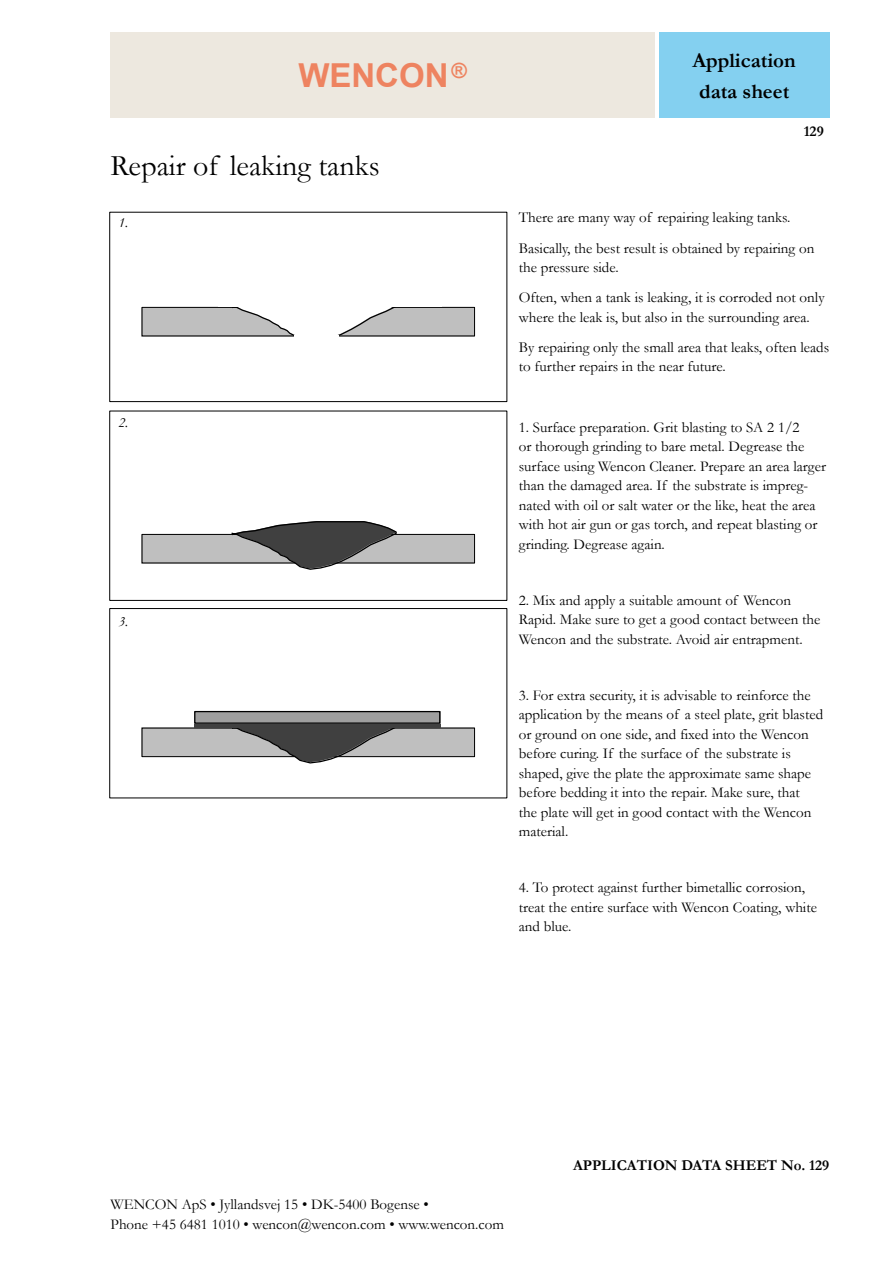
<style>
.page{position:relative;width:893px;height:1263px;background:#fff}
.page>*{position:absolute;margin:0;border:0;box-sizing:border-box;transform-origin:0 0}
.t1{font:700 33px "Arial";color:#ee8360}
.t2{font:30px "Garamond";color:#000}
.t3{font:700 21px/31.7px "Garamond";color:#000;text-align:center}
.t4{font:15px/19.5px "Garamond";color:#000}
.t5{font:700 15px "Garamond";color:#000}
.t6{font:italic 14.25px "Garamond";color:#000}
</style>
<div class="page">
<div style="left:111px;top:33px;width:544px;height:85px;background:#ede8df"></div>
<div style="left:659px;top:33px;width:170px;height:85px;background:#84d0f0"></div>
<div style="left:109px;top:212px;width:398px;height:190px;border:1px solid #000"></div>
<div style="left:109px;top:411px;width:398px;height:190px;border:1px solid #000"></div>
<div style="left:109px;top:608px;width:398px;height:190px;border:1px solid #000"></div>
<div style="left:142px;top:307px;width:333px;height:29px;background:#bfbfbf"></div>
<div style="left:142px;top:307px;width:333px;height:29px;border:1px solid #000"></div>
<svg style="left:230px;top:307px;width:168px;height:30px"></svg>
<div style="left:142px;top:534px;width:333px;height:29px;background:#bfbfbf"></div>
<div style="left:142px;top:534px;width:333px;height:29px;border:1px solid #000"></div>
<svg style="left:230px;top:521px;width:168px;height:49px"></svg>
<div style="left:294px;top:335px;width:45px;height:22px;border:1px solid #fff"></div>
<div style="left:142px;top:728px;width:333px;height:29px;background:#bfbfbf"></div>
<div style="left:142px;top:728px;width:333px;height:29px;border:1px solid #000"></div>
<svg style="left:230px;top:728px;width:168px;height:36px"></svg>
<div style="left:194px;top:715px;width:246px;height:13px;background:#404040"></div>
<div style="left:194px;top:711px;width:246px;height:13px;background:#9f9f9f"></div>
<div style="left:194px;top:711px;width:246px;height:13px;border:1px solid #000"></div>
<h1 class="t1" style="left:298px;top:54px;width:170px">WENCON<sup>®</sup></h1>
<h2 class="t2" style="left:111px;top:145px;width:271px">Repair of leaking tanks</h2>
<p class="t6" style="left:118px;top:213px;width:11px">1.</p>
<p class="t6" style="left:118px;top:412px;width:11px">2.</p>
<p class="t6" style="left:118px;top:612px;width:11px">3.</p>
<h3 class="t3" style="left:692px;top:44px;width:105px">Application data sheet</h3>
<p class="t5" style="left:804px;top:121px;width:22px">129</p>
<p class="t4" style="left:519px;top:202px;width:297px;line-height:30.2px">There are many way of repairing leaking tanks.<br>Basically, the best result is obtained by repairing on</p>
<p class="t4" style="left:519px;top:252px;width:307px;line-height:30.2px">the pressure side.<br>Often, when a tank is leaking, it is corroded not only</p>
<p class="t4" style="left:519px;top:302px;width:312px;line-height:30.2px">where the leak is, but also in the surrounding area.<br>By repairing only the small area that leaks, often leads</p>
<p class="t4" style="left:519px;top:356px;width:208px">to further repairs in the near future.</p>
<p class="t4" style="left:519px;top:417px;width:309px">1. Surface preparation. Grit blasting to SA 2 1/2<br>or thorough grinding to bare metal. Degrease the surface using Wencon Cleaner. Prepare an area larger than the damaged area. If the substrate is impreg&shy;nated with oil or salt water or the like, heat the area with hot air gun or gas torch, and repeat blasting or grinding. Degrease again.</p>
<p class="t4" style="left:519px;top:590px;width:303px">2. Mix and apply a suitable amount of Wencon<br>Rapid. Make sure to get a good contact between the<br>Wencon and the substrate. Avoid air entrapment.</p>
<p class="t4" style="left:519px;top:685px;width:306px">3. For extra security, it is advisable to reinforce the application by the means of a steel plate, grit blasted or ground on one side, and fixed into the Wencon before curing. If the surface of the substrate is shaped, give the plate the approximate same shape before bedding it into the repair. Make sure, that<br>the plate will get in good contact with the Wencon material.</p>
<p class="t4" style="left:519px;top:877px;width:300px">4. To protect against further bimetallic corrosion, treat the entire surface with Wencon Coating, white and blue.</p>
<p class="t4" style="left:111px;top:1194px;width:395px">WENCON ApS • Jyllandsvej 15 • DK-5400 Bogense •<br>Phone +45 6481 1010 • wencon@wencon.com • www.wencon.com</p>
<p class="t5" style="left:573px;top:1155px;width:258px">APPLICATION DATA SHEET No. 129</p>
</div>
